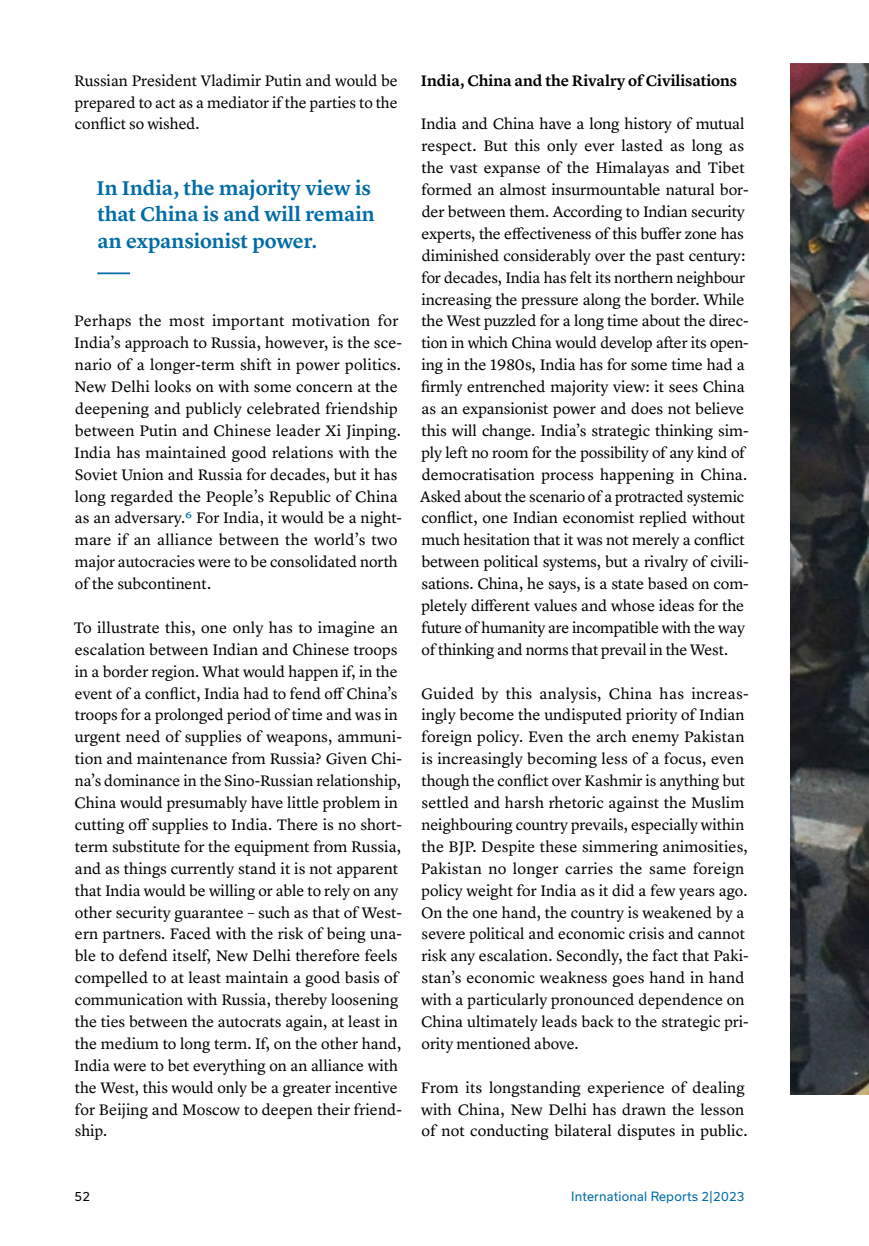
<style>
.page{position:relative;width:869px;height:1246px;background:#fff}
.page>*{position:absolute;margin:0;border:0;box-sizing:border-box;transform-origin:0 0}
.t1{font:600 20.65px/26.2px "Lyon Text";letter-spacing:-.005em;color:#006ca6}
.t2{font:15.75px/21.9px "Lyon Text";color:#000}
.t3{font:600 15.75px "Lyon Text";color:#000}
.t4{font:12.25px "Usual";letter-spacing:.015em;color:#006ca6}
.t5{font:12.25px "Usual";color:#000}
.s1{color:#006ca6}
</style>
<div class="page">
<hr style="left:97px;top:272px;width:33px;height:2px;background:#006ca6">
<img style="left:790px;top:64px;width:78px;height:1030px">
<p class="t2" style="left:74px;top:68px;width:325px;text-align:justify">Russian President Vladimir Putin and would be prepared to act as a mediator if the parties to the conflict so wished.</p>
<h1 class="t1" style="left:97px;top:173px;width:279px">In India, the majority view is that China is and will remain an expansionist power.</h1>
<p class="t2" style="left:74px;top:309px;width:329px">Perhaps the most important motivation for India’s approach to Russia, however, is the sce&shy;nario of a longer-term shift in power politics.<br>New Delhi looks on with some concern at the deepening and publicly celebrated friendship between Putin and Chinese leader Xi Jinping.<br>India has maintained good relations with the Soviet Union and Russia for decades, but it has long regarded the People’s Republic of China as an adversary.<span class="s1">6</span> For India, it would be a night&shy;mare if an alliance between the world’s two major autocracies were to be consolidated north of the subcontinent.</p>
<p class="t2" style="left:74px;top:615px;width:330px">To illustrate this, one only has to imagine an escalation between Indian and Chinese troops in a border region. What would happen if, in the event of a conflict, India had to fend off China’s troops for a prolonged period of time and was in urgent need of supplies of weapons, ammuni&shy;tion and maintenance from Russia? Given Chi&shy;na’s dominance in the Sino-Russian relationship, China would presumably have little problem in cutting off supplies to India. There is no short&shy;term substitute for the equipment from Russia, and as things currently stand it is not apparent that India would be willing or able to rely on any other security guarantee – such as that of West&shy;ern partners. Faced with the risk of being una&shy;ble to defend itself, New Delhi therefore feels compelled to at least maintain a good basis of communication with Russia, thereby loosening the ties between the autocrats again, at least in the medium to long term. If, on the other hand, India were to bet everything on an alliance with the West, this would only be a greater incentive for Beijing and Moscow to deepen their friend&shy;ship.</p>
<p class="t3" style="left:421px;top:68px;width:317px">India, China and the Rivalry of Civilisations</p>
<p class="t2" style="left:420px;top:112px;width:330px">India and China have a long history of mutual respect. But this only ever lasted as long as the vast expanse of the Himalayas and Tibet formed an almost insurmountable natural bor&shy;der between them. According to Indian security experts, the effectiveness of this buffer zone has diminished considerably over the past century: for decades, India has felt its northern neighbour increasing the pressure along the border. While the West puzzled for a long time about the direc&shy;tion in which China would develop after its open&shy;ing in the 1980s, India has for some time had a firmly entrenched majority view: it sees China as an expansionist power and does not believe this will change. India’s strategic thinking sim&shy;ply left no room for the possibility of any kind of democratisation process happening in China.<br>Asked about the scenario of a protracted systemic conflict, one Indian economist replied without much hesitation that it was not merely a conflict between political systems, but a rivalry of civili&shy;sations. China, he says, is a state based on com&shy;pletely different values and whose ideas for the future of humanity are incompatible with the way of thinking and norms that prevail in the West.</p>
<p class="t2" style="left:420px;top:681px;width:329px">Guided by this analysis, China has increas&shy;ingly become the undisputed priority of Indian foreign policy. Even the arch enemy Pakistan is increasingly becoming less of a focus, even though the conflict over Kashmir is anything but settled and harsh rhetoric against the Muslim neighbouring country prevails, especially within the BJP. Despite these simmering animosities, Pakistan no longer carries the same foreign policy weight for India as it did a few years ago.<br>On the one hand, the country is weakened by a severe political and economic crisis and cannot risk any escalation. Secondly, the fact that Paki&shy;stan’s economic weakness goes hand in hand with a particularly pronounced dependence on China ultimately leads back to the strategic pri&shy;ority mentioned above.</p>
<p class="t2" style="left:420px;top:1074px;width:328px">From its longstanding experience of dealing with China, New Delhi has drawn the lesson of not conducting bilateral disputes in public.</p>
<p class="t5" style="left:75px;top:1188px;width:17px">52</p>
<p class="t4" style="left:571px;top:1188px;width:175px">International Reports 2|2023</p>
</div>
